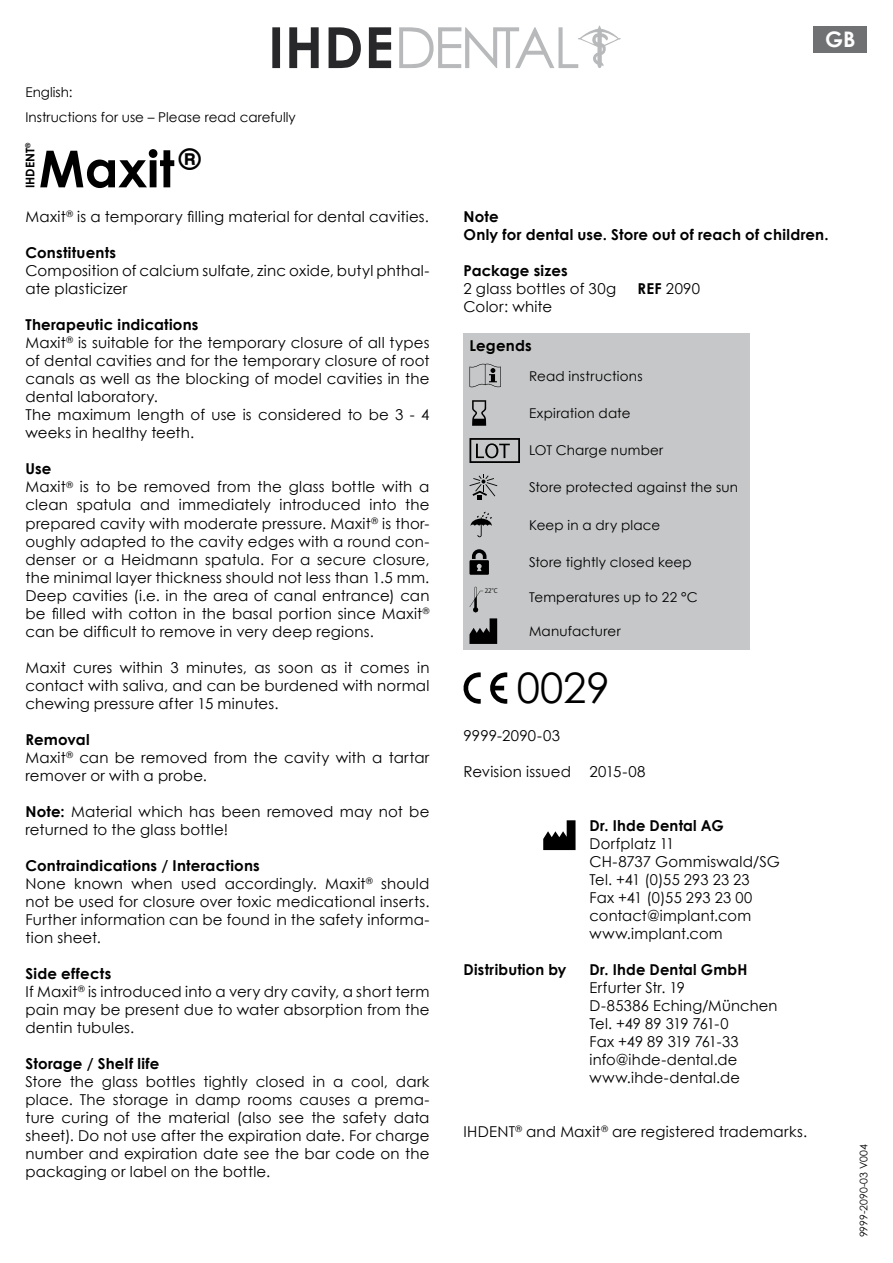
<style>
.page{position:relative;width:893px;height:1263px;background:#fff}
.page>*{position:absolute;margin:0;border:0;box-sizing:border-box;transform-origin:0 0}
.t1{font:700 51px "Century Gothic";color:#000}
.t2{font:42px "Century Gothic";color:#000}
.t3{font:700 21.45px "Century Gothic";color:#fff}
.t4{font:15px/18px "Century Gothic";letter-spacing:.01em;color:#000}
.t5{font:700 15px/18px "Century Gothic";letter-spacing:.015em;color:#000}
.t6{font:13.5px/25.5px "Century Gothic";letter-spacing:.01em;color:#000}
.t7{font:700 12px "Century Gothic";color:#000}
.t8{font:10.5px "Century Gothic";color:#000}
.t9{font:6.3px "Koz Go Pro";color:#000}
.s1{font-weight:700}
</style>
<div class="page">
<svg style="left:399px;top:26px;width:222px;height:42px"></svg>
<svg style="left:272px;top:27px;width:119px;height:41px"></svg>
<div style="left:463px;top:333px;width:287px;height:317px;background:#c6c7c8"></div>
<svg style="left:469px;top:364px;width:32px;height:23px"></svg>
<svg style="left:472px;top:400px;width:14px;height:26px"></svg>
<svg style="left:469px;top:438px;width:51px;height:25px"></svg>
<svg style="left:469px;top:474px;width:28px;height:26px"></svg>
<svg style="left:471px;top:512px;width:21px;height:25px"></svg>
<svg style="left:469px;top:549px;width:20px;height:26px"></svg>
<svg style="left:469px;top:587px;width:14px;height:25px"></svg>
<svg style="left:469px;top:618px;width:28px;height:26px"></svg>
<svg style="left:543px;top:820px;width:33px;height:30px"></svg>
<div style="left:813px;top:26px;width:54px;height:27px;background:#707172"></div>
<svg style="left:463px;top:672px;width:18px;height:32px"></svg>
<svg style="left:490px;top:672px;width:17px;height:32px"></svg>
<p class="t6" style="left:26px;top:79px;width:272px">English:<br>Instructions for use – Please read carefully</p>
<p class="t7" style="left:21px;top:188px;width:47px;rotate:-90deg">IHDENT<sup>®</sup></p>
<h1 class="t1" style="left:39px;top:130px;width:163px">Maxit<sup>®</sup></h1>
<p class="t4" style="left:26px;top:208px;width:405px">Maxit<sup>®</sup> is a temporary filling material for dental cavities.</p>
<p class="t5" style="left:26px;top:243px;width:92px">Constituents</p>
<p class="t4" style="left:26px;top:262px;width:405px">Composition of calcium sulfate, zinc oxide, butyl phthal&shy;ate plasticizer</p>
<p class="t4" style="left:26px;top:316px;width:405px"><span class="s1">Therapeutic indications<br></span>Maxit<sup>®</sup> is suitable for the temporary closure of all types of dental cavities and for the temporary closure of root canals as well as the blocking of model cavities in the dental laboratory.<br>The maximum length of use is considered to be 3 - 4 weeks in healthy teeth.</p>
<p class="t4" style="left:26px;top:460px;width:405px"><span class="s1">Use<br></span>Maxit<sup>®</sup> is to be removed from the glass bottle with a clean spatula and immediately introduced into the prepared cavity with moderate pressure. Maxit<sup>®</sup> is thor&shy;oughly adapted to the cavity edges with a round con&shy;denser or a Heidmann spatula. For a secure closure, the minimal layer thickness should not less than 1.5 mm.<br>Deep cavities (i.e. in the area of canal entrance) can be filled with cotton in the basal portion since Maxit<sup>® </sup>can be difficult to remove in very deep regions.</p>
<p class="t4" style="left:26px;top:658px;width:405px;text-align:justify">Maxit cures within 3 minutes, as soon as it comes in contact with saliva, and can be burdened with normal chewing pressure after 15 minutes.</p>
<p class="t4" style="left:26px;top:730px;width:405px"><span class="s1">Removal<br></span>Maxit<sup>®</sup> can be removed from the cavity with a tartar remover or with a probe.</p>
<p class="t4" style="left:26px;top:802px;width:405px"><span class="s1">Note:</span> Material which has been removed may not be returned to the glass bottle!</p>
<p class="t4" style="left:26px;top:856px;width:405px"><span class="s1">Contraindications / Interactions<br></span>None known when used accordingly. Maxit<sup>®</sup> should not be used for closure over toxic medicational inserts.<br>Further information can be found in the safety informa&shy;tion sheet.</p>
<p class="t4" style="left:26px;top:964px;width:405px"><span class="s1">Side effects<br></span>If Maxit<sup>®</sup> is introduced into a very dry cavity, a short term pain may be present due to water absorption from the dentin tubules.</p>
<p class="t5" style="left:26px;top:1053px;width:135px">Storage / Shelf life</p>
<p class="t4" style="left:26px;top:1072px;width:405px;text-align:justify">Store the glass bottles tightly closed in a cool, dark place. The storage in damp rooms causes a prema&shy;ture curing of the material (also see the safety data sheet). Do not use after the expiration date. For charge number and expiration date see the bar code on the packaging or label on the bottle.</p>
<h3 class="t3" style="left:825px;top:23px;width:32px">GB</h3>
<p class="t5" style="left:463px;top:207px;width:367px">Note<br>Only for dental use. Store out of reach of children.</p>
<p class="t5" style="left:463px;top:261px;width:106px">Package sizes</p>
<p class="t4" style="left:463px;top:280px;width:154px">2 glass bottles of 30g</p>
<p class="t4" style="left:637px;top:280px;width:64px"><span class="s1">REF</span> 2090</p>
<p class="t4" style="left:463px;top:298px;width:90px">Color: white</p>
<p class="t5" style="left:469px;top:336px;width:64px">Legends</p>
<p class="t6" style="left:529px;top:363px;width:115px">Read instructions</p>
<p class="t6" style="left:529px;top:400px;width:103px">Expiration date</p>
<p class="t6" style="left:529px;top:437px;width:136px">LOT Charge number</p>
<p class="t6" style="left:529px;top:474px;width:211px">Store protected against the sun</p>
<p class="t6" style="left:529px;top:512px;width:133px">Keep in a dry place</p>
<p class="t6" style="left:529px;top:549px;width:164px">Store tightly closed keep</p>
<p class="t9" style="left:485px;top:587px;width:15px">22°C</p>
<p class="t6" style="left:529px;top:584px;width:170px">Temperatures up to 22 °C</p>
<p class="t6" style="left:529px;top:618px;width:93px">Manufacturer</p>
<h2 class="t2" style="left:517px;top:659px;width:95px">0029</h2>
<p class="t4" style="left:463px;top:726px;width:98px">9999-2090-03</p>
<p class="t4" style="left:463px;top:762px;width:184px">Revision issued 2015-08</p>
<p class="t5" style="left:589px;top:816px;width:136px">Dr. Ihde Dental AG</p>
<p class="t4" style="left:589px;top:834px;width:192px">Dorfplatz 11<br>CH-8737 Gommiswald/SG<br>Tel. +41 (0)55 293 23 23<br>Fax +41 (0)55 293 23 00 contact@implant.com www.implant.com</p>
<p class="t5" style="left:463px;top:960px;width:104px">Distribution by</p>
<p class="t5" style="left:589px;top:960px;width:159px">Dr. Ihde Dental GmbH</p>
<p class="t4" style="left:589px;top:978px;width:190px">Erfurter Str. 19<br>D-85386 Eching/München<br>Tel. +49 89 319 761-0<br>Fax +49 89 319 761-33 info@ihde-dental.de www.ihde-dental.de</p>
<p class="t4" style="left:463px;top:1122px;width:345px">IHDENT<sup>®</sup> and Maxit<sup>®</sup> are registered trademarks.</p>
<p class="t8" style="left:856px;top:1237px;width:94px;rotate:-90deg">9999-2090-03 V004</p>
</div>
